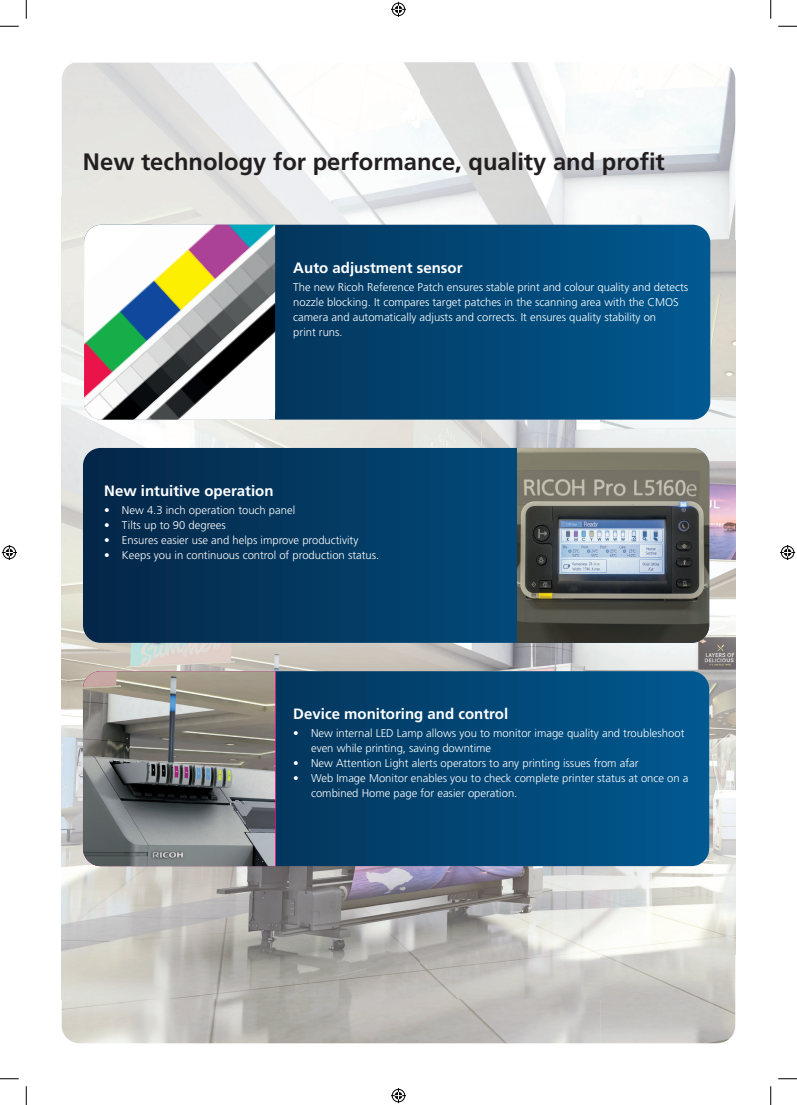
<style>
.page{position:relative;width:797px;height:1105px;background:#fff}
.page>*{position:absolute;margin:0;border:0;box-sizing:border-box;transform-origin:0 0}
.t1{font:700 23.75px "Frutiger";color:#231f20}
.t2{font:700 15px "Frutiger";color:#fff}
.t3{font:300 11.25px/15px "Frutiger";color:#fff}
</style>
<div class="page">
<img style="left:62px;top:63px;width:673px;height:980px">
<svg style="left:275px;top:225px;width:435px;height:195px;background:#024877"></svg>
<img style="left:84px;top:225px;width:191px;height:195px">
<svg style="left:83px;top:448px;width:434px;height:195px;background:#043860"></svg>
<img style="left:517px;top:448px;width:192px;height:195px">
<svg style="left:275px;top:671px;width:434px;height:195px;background:#054777"></svg>
<img style="left:83px;top:671px;width:192px;height:195px">
<svg style="left:0;top:25px;width:19px;height:2px"></svg>
<svg style="left:778px;top:25px;width:19px;height:2px"></svg>
<svg style="left:0;top:1078px;width:19px;height:1px"></svg>
<svg style="left:778px;top:1078px;width:19px;height:1px"></svg>
<svg style="left:25px;top:0;width:2px;height:19px"></svg>
<svg style="left:25px;top:1086px;width:2px;height:19px"></svg>
<svg style="left:770px;top:0;width:1px;height:19px"></svg>
<svg style="left:770px;top:1086px;width:1px;height:19px"></svg>
<svg style="left:391px;top:2px;width:15px;height:15px"></svg>
<svg style="left:391px;top:1088px;width:15px;height:15px"></svg>
<svg style="left:2px;top:545px;width:15px;height:15px"></svg>
<svg style="left:780px;top:545px;width:15px;height:15px"></svg>
<h1 class="t1" style="left:83px;top:148px;width:583px">New technology for performance, quality and profit</h1>
<h2 class="t2" style="left:293px;top:259px;width:171px">Auto adjustment sensor</h2>
<p class="t3" style="left:293px;top:280px;width:396px">The new Ricoh Reference Patch ensures stable print and colour quality and detects nozzle blocking. It compares target patches in the scanning area with the CMOS camera and automatically adjusts and corrects. It ensures quality stability on<br>print runs.</p>
<h2 class="t2" style="left:104px;top:482px;width:171px">New intuitive operation</h2>
<p class="t3" style="left:104px;top:503px;width:192px">• New 4.3 inch operation touch panel</p>
<p class="t3" style="left:104px;top:518px;width:123px">• Tilts up to 90 degrees</p>
<p class="t3" style="left:104px;top:533px;width:256px">• Ensures easier use and helps improve productivity</p>
<p class="t3" style="left:104px;top:548px;width:276px">• Keeps you in continuous control of production status.</p>
<h2 class="t2" style="left:293px;top:705px;width:216px">Device monitoring and control</h2>
<p class="t3" style="left:311px;top:726px;width:375px;text-indent:-18px">• New internal LED Lamp allows you to monitor image quality and troubleshoot even while printing, saving downtime</p>
<p class="t3" style="left:293px;top:756px;width:347px">• New Attention Light alerts operators to any printing issues from afar</p>
<p class="t3" style="left:311px;top:771px;width:379px;text-indent:-18px">• Web Image Monitor enables you to check complete printer status at once on a combined Home page for easier operation.</p>
</div>
